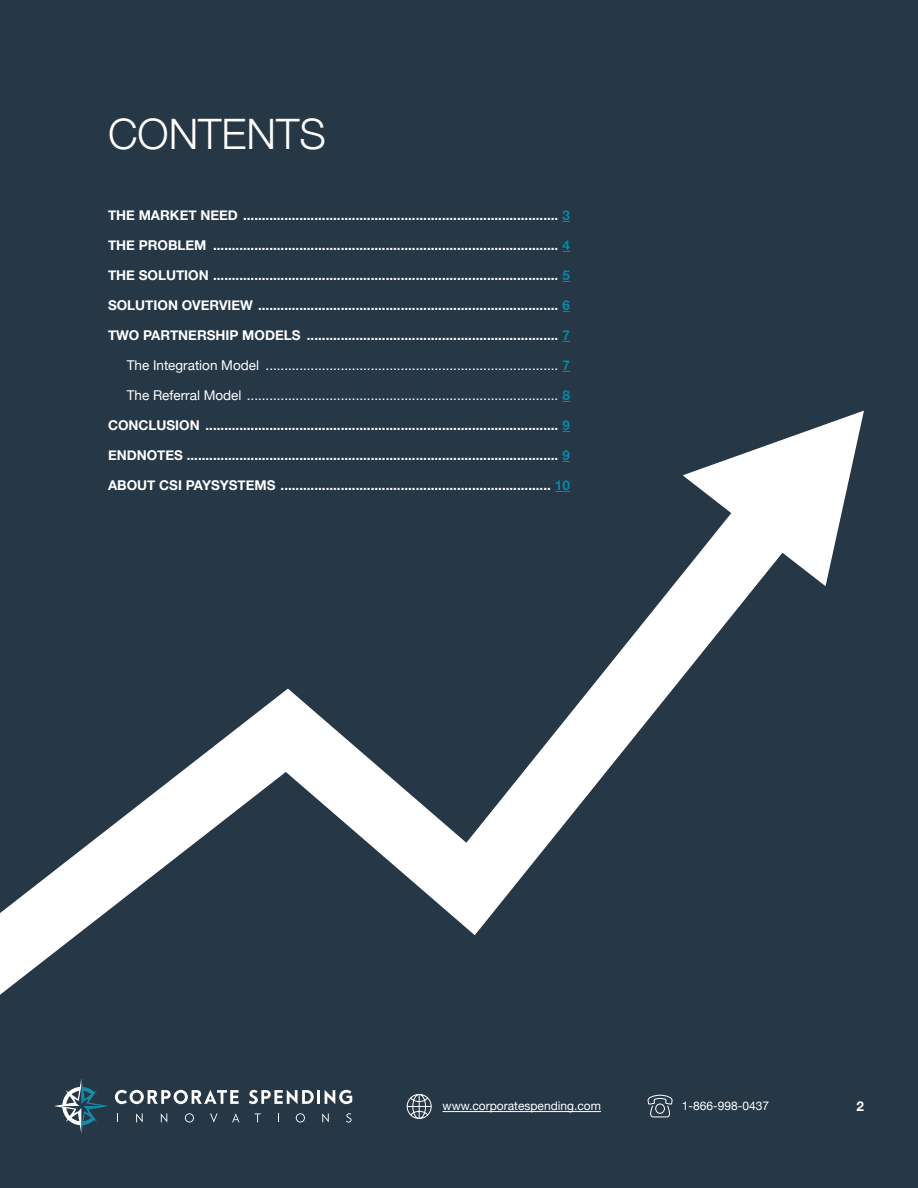
<style>
.page{position:relative;width:918px;height:1188px;background:#263746}
.page>*{position:absolute;margin:0;border:0;box-sizing:border-box;transform-origin:0 0}
.Body{font:300 42px "Helvetica Neue";color:#fff}
.Body-2{font:700 13.5px "Helvetica Neue";color:#fff}
.Body-3{font:13.5px "Helvetica Neue";color:#fff}
.Body-4{font:12px "Helvetica Neue";color:#fff}
.s1{color:#008aab}
.s2{font-weight:700;color:#008aab}
</style>
<div class="page">
<hr style="left:443px;top:1111px;width:158px;height:1px;background:#fff">
<svg style="left:406px;top:1094px;width:26px;height:25px"></svg>
<svg style="left:647px;top:1094px;width:26px;height:24px"></svg>
<svg style="left:0;top:411px;width:864px;height:584px"></svg>
<svg style="left:555px;top:491px;width:15px;height:1px"></svg>
<svg style="left:54px;top:1079px;width:54px;height:54px"></svg>
<svg style="left:115px;top:1090px;width:124px;height:14px"></svg>
<svg style="left:249px;top:1090px;width:65px;height:14px"></svg>
<hr style="left:317px;top:1090px;width:3px;height:14px;background:#fff">
<svg style="left:325px;top:1090px;width:27px;height:14px"></svg>
<svg style="left:136px;top:1113px;width:7px;height:10px"></svg>
<svg style="left:161px;top:1113px;width:6px;height:10px"></svg>
<svg style="left:185px;top:1113px;width:9px;height:10px"></svg>
<svg style="left:210px;top:1113px;width:8px;height:10px"></svg>
<svg style="left:232px;top:1113px;width:7px;height:9px"></svg>
<svg style="left:255px;top:1113px;width:6px;height:9px"></svg>
<svg style="left:296px;top:1113px;width:9px;height:10px"></svg>
<svg style="left:322px;top:1113px;width:7px;height:10px"></svg>
<svg style="left:346px;top:1113px;width:6px;height:10px"></svg>
<p class="Body" style="left:108px;top:100px;width:219px">CONTENTS</p>
<p class="Body-2" style="left:108px;top:205px;width:463px">THE MARKET NEED .................................................................................... <span class="s1">3</span></p>
<p class="Body-2" style="left:108px;top:235px;width:463px">THE PROBLEM ............................................................................................ <span class="s1">4</span></p>
<p class="Body-2" style="left:108px;top:265px;width:463px">THE SOLUTION ............................................................................................ <span class="s1">5</span></p>
<p class="Body-2" style="left:108px;top:295px;width:463px">SOLUTION OVERVIEW ................................................................................ <span class="s1">6</span></p>
<p class="Body-2" style="left:108px;top:325px;width:463px">TWO PARTNERSHIP MODELS ................................................................... <span class="s1">7</span></p>
<p class="Body-3" style="left:127px;top:356px;width:445px">The Integration Model .............................................................................. <span class="s2">7</span></p>
<p class="Body-3" style="left:127px;top:386px;width:445px">The Referral Model ................................................................................... <span class="s2">8</span></p>
<p class="Body-2" style="left:108px;top:415px;width:463px">CONCLUSION .............................................................................................. <span class="s1">9</span></p>
<p class="Body-2" style="left:108px;top:445px;width:463px">ENDNOTES ................................................................................................... <span class="s1">9</span></p>
<p class="Body-2" style="left:108px;top:475px;width:463px">ABOUT CSI PAYSYSTEMS ........................................................................ <span class="s1">10</span></p>
<p class="Body-4" style="left:443px;top:1097px;width:160px">www.corporatespending.com</p>
<p class="Body-4" style="left:682px;top:1097px;width:89px">1-866-998-0437</p>
<p class="Body-2" style="left:856px;top:1095px;width:9px">2</p>
</div>
